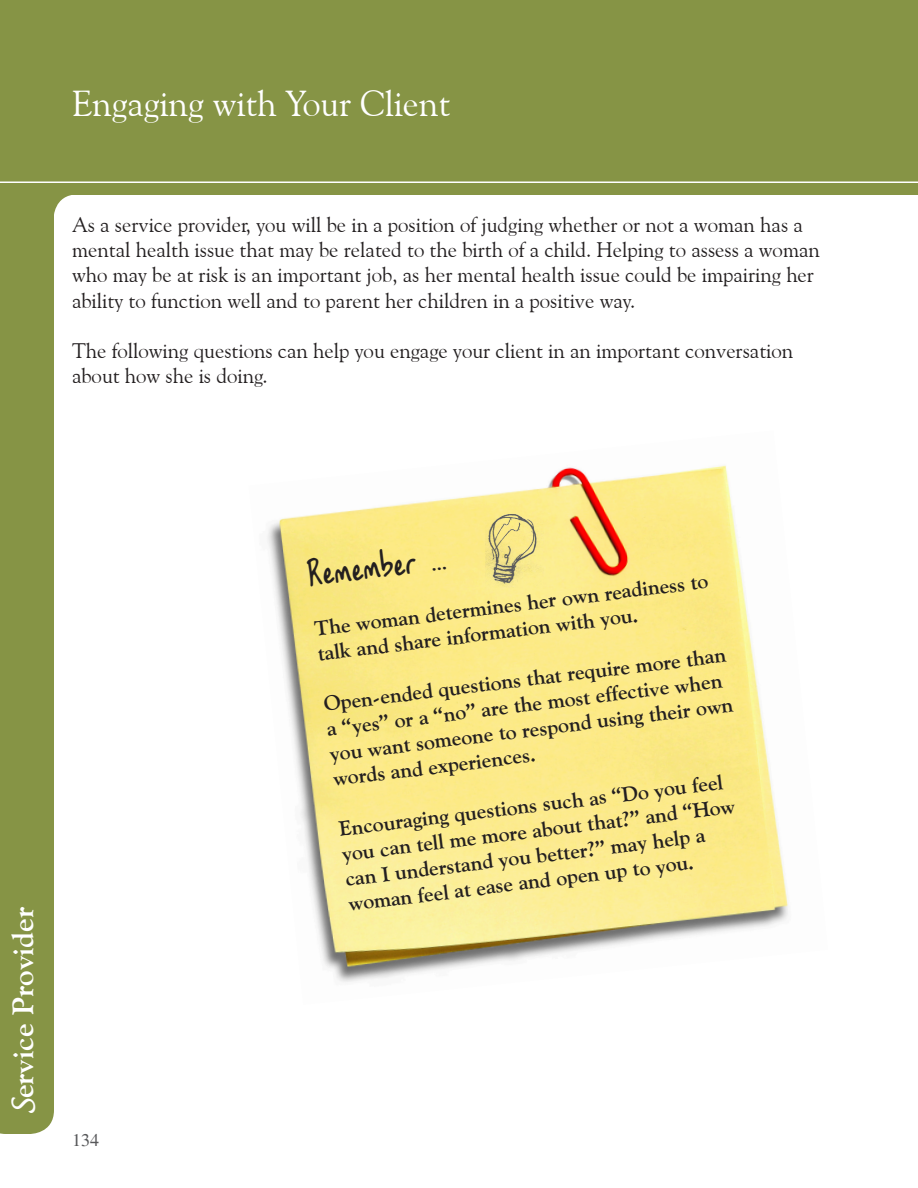
<style>
.page{position:relative;width:918px;height:1188px;background:#fff}
.page>*{position:absolute;margin:0;border:0;box-sizing:border-box;transform-origin:0 0}
.t1{font:36px "Goudy Old Style BT";color:#fff}
.t2{font:700 30px "Goudy Old Style BT";color:#fff}
.t3{font:30px "KG Les Bouquinistesde Paris";color:#231f20}
.t4{font:21px/25.2px "Goudy Old Style BT";color:#231f20}
.t5{font:700 21px/25.2px "Goudy Old Style BT";color:#231f20}
.t6{font:18px "Times";color:#57585a}
.s1{font-family:"Lucida Handwriting";font-weight:400;font-style:italic}
</style>
<div class="page">
<div style="left:0;top:194px;width:54px;height:940px;background:#869445"></div>
<div style="left:0;top:0;width:918px;height:194px;background:#869445"></div>
<div style="left:6px;top:111px;width:72px;height:107px;background:#869445;border-radius:24px"></div>
<hr style="left:0;top:182px;width:918px;height:1px;background:#fff">
<img style="left:267px;top:465px;width:522px;height:517px">
<img style="left:459px;top:502px;width:92px;height:92px">
<p class="t1" style="left:72px;top:81px;width:380px">Engaging with Your Client</p>
<p class="t4" style="left:72px;top:212px;width:749px">As a service provider, you will be in a position of judging whether or not a woman has a mental health issue that may be related to the birth of a child. Helping to assess a woman who may be at risk is an important job, as her mental health issue could be impairing her ability to function well and to parent her children in a positive way.</p>
<p class="t4" style="left:72px;top:338px;width:723px">The following questions can help you engage your client in an important conversation about how she is doing.</p>
<p class="t2" style="left:5px;top:1115px;width:210px;rotate:-90deg"><span class="s1">S</span>ervice Provider</p>
<p class="t6" style="left:72px;top:1130px;width:28px">134</p>
<p class="t3" style="left:306px;top:558px;width:141px;rotate:-7deg">Remember …</p>
<p class="t5" style="left:313px;top:616px;width:398px;rotate:-7deg">The woman determines her own readiness to talk and share information with you.</p>
<p class="t5" style="left:322px;top:691px;width:408px;rotate:-7deg">Open-ended questions that require more than a “yes” or a “no” are the most effective when you want someone to respond using their own words and experiences.</p>
<p class="t5" style="left:338px;top:816px;width:397px;rotate:-7deg">Encouraging questions such as “Do you feel you can tell me more about that?” and “How can I understand you better?” may help a woman feel at ease and open up to you.</p>
</div>
